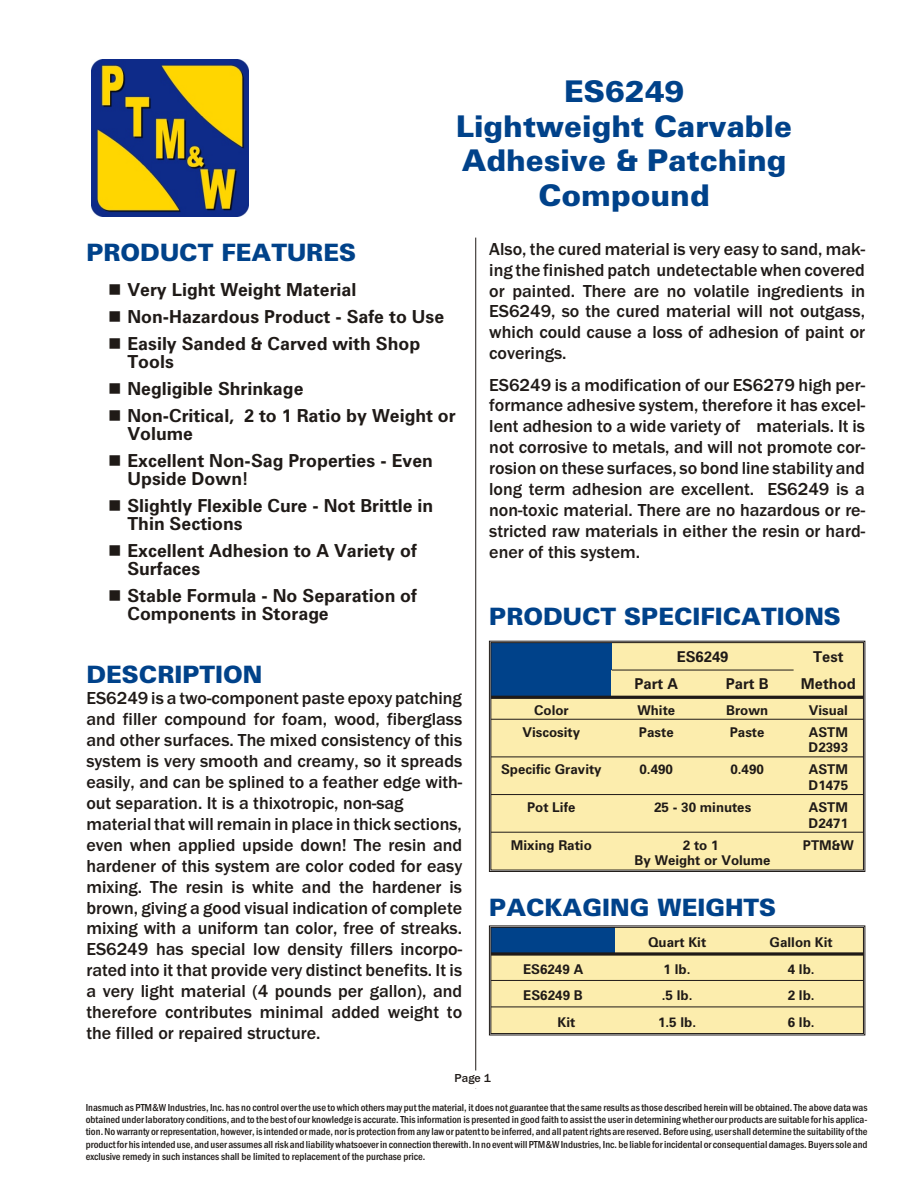
<style>
.page{position:relative;width:918px;height:1188px;background:#fff}
.page>*{position:absolute;margin:0;border:0;box-sizing:border-box;transform-origin:0 0}
.t1{font:30px/35px "Zurich Blk BT";color:#00428a;text-align:center}
.t2{font:24px "Zurich Blk BT";color:#00428a}
.t3{font:500 18px/20.9px "Franklin Gothic";color:#1f1a17;text-align:justify}
.t4{font:700 18px/18px "Zurich BT";color:#1f1a17}
.t5{font:700 15px "Zurich BT";color:#1f1a17}
.t6{font:700 13.5px/15.8px "Zurich BT";color:#1f1a17}
.t7{font:500 12px "Franklin Gothic";color:#1f1a17}
.t8{font:10.5px/12.3px "Franklin Gothic Medium Cond";color:#1f1a17;text-align:justify}
</style>
<div class="page">
<div style="left:491px;top:643px;width:121px;height:54px;background:#00428a"></div>
<div style="left:612px;top:643px;width:182px;height:27px;background:#fcedad"></div>
<div style="left:794px;top:643px;width:69px;height:27px;background:#fcedad"></div>
<div style="left:612px;top:670px;width:89px;height:27px;background:#fcedad"></div>
<div style="left:701px;top:670px;width:93px;height:27px;background:#fcedad"></div>
<div style="left:794px;top:670px;width:69px;height:27px;background:#fcedad"></div>
<div style="left:491px;top:697px;width:121px;height:22px;background:#fcedad"></div>
<div style="left:612px;top:697px;width:89px;height:22px;background:#fcedad"></div>
<div style="left:701px;top:697px;width:93px;height:22px;background:#fcedad"></div>
<div style="left:794px;top:697px;width:69px;height:22px;background:#fcedad"></div>
<div style="left:491px;top:719px;width:121px;height:38px;background:#fcedad"></div>
<div style="left:612px;top:719px;width:89px;height:38px;background:#fcedad"></div>
<div style="left:701px;top:719px;width:93px;height:38px;background:#fcedad"></div>
<div style="left:794px;top:719px;width:69px;height:38px;background:#fcedad"></div>
<div style="left:491px;top:757px;width:121px;height:38px;background:#fcedad"></div>
<div style="left:612px;top:757px;width:89px;height:38px;background:#fcedad"></div>
<div style="left:701px;top:757px;width:93px;height:38px;background:#fcedad"></div>
<div style="left:794px;top:757px;width:69px;height:38px;background:#fcedad"></div>
<div style="left:491px;top:795px;width:121px;height:37px;background:#fcedad"></div>
<div style="left:612px;top:795px;width:182px;height:37px;background:#fcedad"></div>
<div style="left:794px;top:795px;width:69px;height:37px;background:#fcedad"></div>
<div style="left:491px;top:832px;width:121px;height:38px;background:#fcedad"></div>
<div style="left:612px;top:832px;width:182px;height:38px;background:#fcedad"></div>
<div style="left:794px;top:832px;width:69px;height:38px;background:#fcedad"></div>
<div style="left:489px;top:641px;width:376px;height:231px;border:1px solid #1f1a17"></div>
<div style="left:491px;top:642px;width:373px;height:228px;border:1px solid #1f1a17"></div>
<hr style="left:612px;top:670px;width:182px;height:1px;background:#1f1a17">
<hr style="left:491px;top:696px;width:372px;height:3px;background:#1f1a17">
<hr style="left:491px;top:719px;width:372px;height:1px;background:#1f1a17">
<hr style="left:491px;top:757px;width:372px;height:1px;background:#1f1a17">
<hr style="left:491px;top:794px;width:372px;height:1px;background:#1f1a17">
<hr style="left:491px;top:832px;width:372px;height:1px;background:#1f1a17">
<div style="left:491px;top:928px;width:124px;height:26px;background:#00428a"></div>
<div style="left:615px;top:928px;width:124px;height:26px;background:#fcedad"></div>
<div style="left:739px;top:928px;width:124px;height:26px;background:#fcedad"></div>
<div style="left:491px;top:954px;width:124px;height:26px;background:#fcedad"></div>
<div style="left:615px;top:954px;width:124px;height:26px;background:#fcedad"></div>
<div style="left:739px;top:954px;width:124px;height:26px;background:#fcedad"></div>
<div style="left:491px;top:980px;width:124px;height:27px;background:#fcedad"></div>
<div style="left:615px;top:980px;width:124px;height:27px;background:#fcedad"></div>
<div style="left:739px;top:980px;width:124px;height:27px;background:#fcedad"></div>
<div style="left:491px;top:1007px;width:124px;height:26px;background:#fcedad"></div>
<div style="left:615px;top:1007px;width:124px;height:26px;background:#fcedad"></div>
<div style="left:739px;top:1007px;width:124px;height:26px;background:#fcedad"></div>
<div style="left:491px;top:927px;width:373px;height:107px;border:1px solid #1f1a17"></div>
<svg style="left:491px;top:952px;width:372px;height:4px"></svg>
<hr style="left:491px;top:980px;width:372px;height:1px;background:#1f1a17">
<hr style="left:491px;top:1007px;width:372px;height:1px;background:#1f1a17">
<hr style="left:475px;top:238px;width:1px;height:832px;background:#1f1a17">
<img style="left:91px;top:59px;width:158px;height:158px">
<h1 class="t1" style="left:456px;top:76px;width:338px">ES6249<br>Light weight Carvable<br>Ad he sive &amp; Patch ing<br>Compound</h1>
<h2 class="t2" style="left:86px;top:242px;width:271px">PROD UCT FEA TURES</h2>
<p class="t4" style="left:108px;top:282px;width:250px">■ Very Light Weight Ma te rial</p>
<p class="t4" style="left:108px;top:309px;width:338px">■ Non- Hazardous Prod uct - Safe to Use</p>
<p class="t4" style="left:127px;top:336px;width:294px;text-indent:-19px">■ Eas ily Sanded &amp; Carved with Shop<br>Tools</p>
<p class="t4" style="left:108px;top:381px;width:197px">■ Neg li gible Shrink age</p>
<p class="t4" style="left:127px;top:408px;width:330px;text-indent:-19px">■ Non-Critical, 2 to 1 Ra tio by Weight or<br>Vol ume</p>
<p class="t4" style="left:127px;top:453px;width:307px;text-indent:-19px">■ Ex cel lent Non- Sag Prop er ties - Even<br>Up side Down!</p>
<p class="t4" style="left:127px;top:498px;width:307px;text-indent:-19px">■ Slightly Flexi ble Cure - Not Brit tle in<br>Thin Sec tions</p>
<p class="t4" style="left:127px;top:543px;width:291px;text-indent:-19px">■ Ex cel lent Ad he sion to A Va ri ety of<br>Sur faces</p>
<p class="t4" style="left:127px;top:588px;width:291px;text-indent:-19px">■ Sta ble For mula - No Separa tion of<br>Com po nents in Stor age</p>
<h2 class="t2" style="left:86px;top:665px;width:177px">DE SCRIP TION</h2>
<p class="t3" style="left:86px;top:689px;width:377px;text-align:left">ES6249 is a two-com po nent paste epoxy patch ing and filler com pound for foam, wood, fi ber glass and other sur faces. The mixed consistency of this sys tem is very smooth and creamy, so it spreads eas ily, and can be splined to a feather edge with - out sep a ra tion. It is a thixotropic, non-sag<br>ma te rial that will re main in place in thick sec tions, even when ap plied up side down! The resin and hard ener of this sys tem are color coded for easy mix ing. The resin is white and the hard ener is brown, giv ing a good vi sual in di ca tion of com plete mix ing with a uni form tan color, free of streaks.<br>ES6249 has spe cial low den sity fill ers in cor po - rated into it that pro vide very dis tinct ben e fits. It is a very light mate rial (4 pounds per gallon), and there fore con trib utes min i mal added weight to the filled or re paired struc ture.</p>
<p class="t3" style="left:489px;top:240px;width:378px">Also, the cured ma te rial is very easy to sand, mak - ing the fin ished patch unde tect able when cov ered or painted. There are no vola tile ingre di ents in ES6249, so the cured ma te rial will not outgass, which could cause a loss of ad he sion of paint or cov er ings.</p>
<p class="t3" style="left:489px;top:376px;width:377px">ES6249 is a modi fi ca tion of our ES6279 high per - form ance ad he sive sys tem, there fore it has ex cel - lent ad he sion to a wide va ri ety of ma te ri als. It is not corro sive to met als, and will not pro mote cor&shy;ro sion on these sur faces, so bond line stabil ity and long term adhe sion are ex cel lent. ES6249 is a non- toxic ma te rial. There are no haz ard ous or re - stricted raw ma te ri als in ei ther the resin or hard - ener of this sys tem.</p>
<h2 class="t2" style="left:489px;top:607px;width:353px">PROD UCT SPECI FI CA TIONS</h2>
<p class="t5" style="left:677px;top:650px;width:53px">ES6249</p>
<p class="t5" style="left:813px;top:650px;width:32px">Test</p>
<p class="t5" style="left:635px;top:678px;width:45px">Part A</p>
<p class="t5" style="left:726px;top:678px;width:44px">Part B</p>
<p class="t5" style="left:801px;top:678px;width:57px">Method</p>
<p class="t6" style="left:534px;top:703px;width:36px">Color</p>
<p class="t6" style="left:637px;top:703px;width:39px">White</p>
<p class="t6" style="left:726px;top:703px;width:44px">Brown</p>
<p class="t6" style="left:809px;top:703px;width:41px">Vis ual</p>
<p class="t6" style="left:522px;top:725px;width:59px">Vis cos ity</p>
<p class="t6" style="left:639px;top:725px;width:36px">Paste</p>
<p class="t6" style="left:730px;top:725px;width:36px">Paste</p>
<p class="t6" style="left:809px;top:725px;width:41px">ASTM<br>D2393</p>
<p class="t6" style="left:501px;top:763px;width:102px">Spe cific Grav ity</p>
<p class="t6" style="left:639px;top:763px;width:35px">0.490</p>
<p class="t6" style="left:730px;top:763px;width:35px">0.490</p>
<p class="t6" style="left:809px;top:763px;width:41px">ASTM<br>D1475</p>
<p class="t6" style="left:527px;top:801px;width:50px">Pot Life</p>
<p class="t6" style="left:654px;top:801px;width:99px">25 - 30 min utes</p>
<p class="t6" style="left:809px;top:801px;width:41px">ASTM<br>D2471</p>
<p class="t6" style="left:511px;top:838px;width:82px">Mixing Ra tio</p>
<p class="t6" style="left:635px;top:838px;width:138px;text-align:center">2 to 1<br>By Weight or Vol ume</p>
<p class="t6" style="left:803px;top:838px;width:52px">PTM&amp;W</p>
<h2 class="t2" style="left:489px;top:897px;width:289px">PACK AG ING WEIGHTS</h2>
<p class="t6" style="left:648px;top:936px;width:60px">Quart Kit</p>
<p class="t6" style="left:770px;top:936px;width:65px">Gal lon Kit</p>
<p class="t6" style="left:523px;top:962px;width:62px">ES6249 A</p>
<p class="t6" style="left:664px;top:962px;width:28px">1 lb.</p>
<p class="t6" style="left:788px;top:962px;width:28px">4 lb.</p>
<p class="t6" style="left:523px;top:989px;width:61px">ES6249 B</p>
<p class="t6" style="left:662px;top:989px;width:32px">.5 lb.</p>
<p class="t6" style="left:788px;top:989px;width:28px">2 lb.</p>
<p class="t6" style="left:558px;top:1015px;width:19px">Kit</p>
<p class="t6" style="left:658px;top:1015px;width:40px">1.5 lb.</p>
<p class="t6" style="left:788px;top:1015px;width:28px">6 lb.</p>
<p class="t7" style="left:455px;top:1074px;width:38px">Page 1</p>
<p class="t8" style="left:86px;top:1102px;width:783px">In as much as PTM&amp;W In dus tries, Inc. has no con trol over the use to which oth ers may put the ma te rial, it does not guar an tee that the same re sults as those de scribed herein will be ob tained. The above data was ob tained un der lab o ra tory con di tions, and to the best of our knowl edge is ac cu rate. This in for ma tion is pre sented in good faith to as sist the user in determining whether our prod ucts are suit able for his ap pli ca - tion. No war ranty or rep re sen ta tion, how ever, is in tended or made, nor is pro tec tion from any law or pat ent to be in ferred, and all pat ent rights are re served. Be fore us ing, user shall de ter mine the suit abil ity of the prod uct for his in tended use, and user as sumes all risk and li a bil ity what so ever in con nec tion there with. In no event will PTM&amp;W In dus tries, Inc. be li a ble for in ci den tal or con se quen tial dam ages. Buy ers sole and ex clu sive rem edy in such in stances shall be lim ited to re place ment of the pur chase price.</p>
</div>
